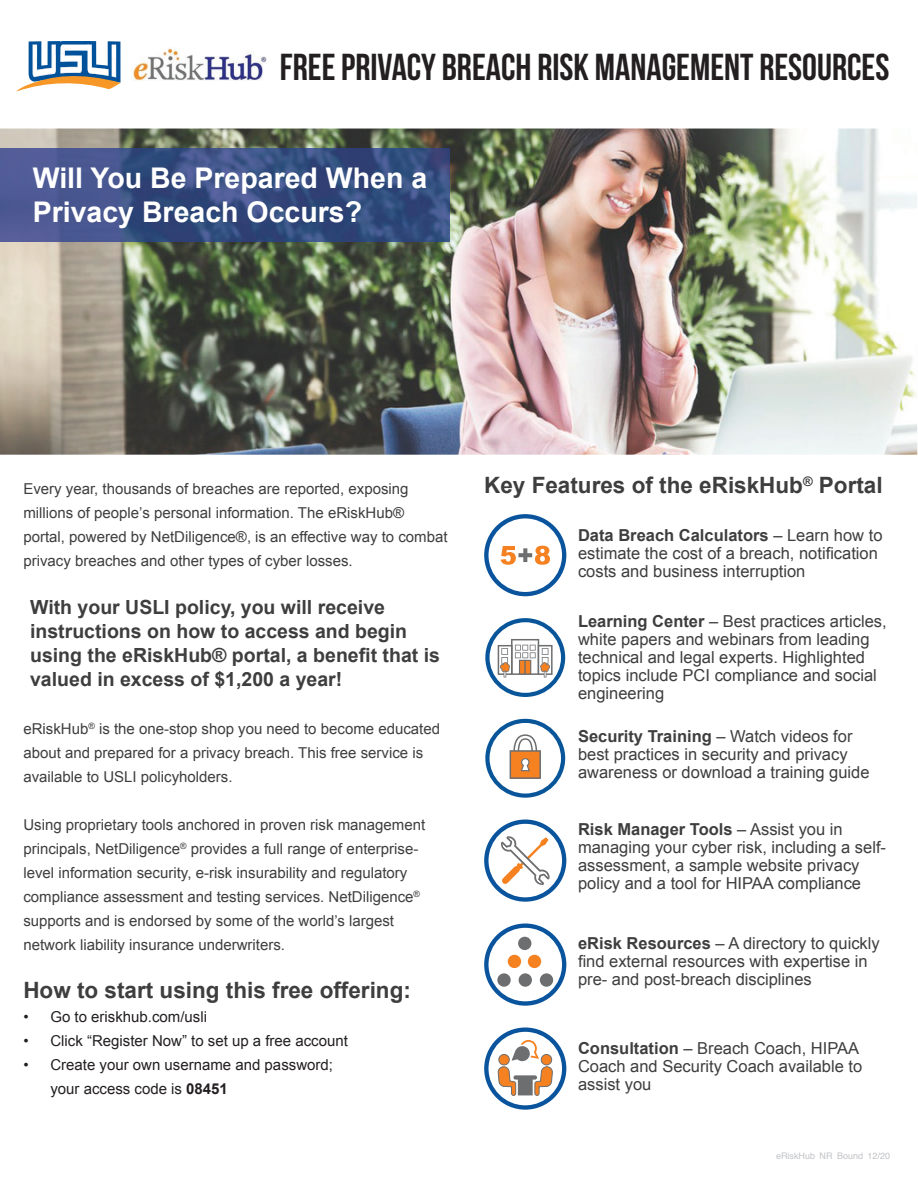
<style>
.page{position:relative;width:918px;height:1188px;background:#fff}
.page>*{position:absolute;margin:0;border:0;box-sizing:border-box;transform-origin:0 0}
.t1{font:37.5px "Bebas Neue";color:#231f20}
.t2{font:700 28.5px/34.2px "Arial";color:#fff}
.t3{font:700 22.5px "Arial";color:#3e3e3f}
.t4{font:700 19.5px/24px "Arial";color:#3e3e3f}
.t5{font:16.5px/18px "Arial";color:#3e3e3f}
.t6{font:15px/24px "Arial";color:#3e3e3f}
.t7{font:15px/24px "Arial";color:#231f20}
.t8{font:9px "Helvetica";color:#c2c3c6}
.s1{font-weight:700}
</style>
<div class="page">
<img style="left:0;top:129px;width:917px;height:326px">
<img style="left:0;top:149px;width:449px;height:92px">
<svg style="left:16px;top:41px;width:105px;height:51px"></svg>
<img style="left:131px;top:48px;width:136px;height:33px">
<svg style="left:485px;top:719px;width:80px;height:79px"></svg>
<svg style="left:485px;top:618px;width:80px;height:79px"></svg>
<svg style="left:484px;top:1028px;width:82px;height:82px"></svg>
<svg style="left:484px;top:820px;width:82px;height:82px"></svg>
<svg style="left:484px;top:924px;width:82px;height:82px"></svg>
<div style="left:497px;top:973px;width:14px;height:14px;background:#6d6e70;border-radius:50%"></div>
<div style="left:519px;top:973px;width:13px;height:14px;background:#6d6e70;border-radius:50%"></div>
<div style="left:540px;top:973px;width:13px;height:14px;background:#6d6e70;border-radius:50%"></div>
<div style="left:508px;top:955px;width:13px;height:13px;background:#f58120;border-radius:50%"></div>
<div style="left:528px;top:955px;width:13px;height:13px;background:#f58120;border-radius:50%"></div>
<div style="left:518px;top:937px;width:13px;height:13px;background:#6d6e70;border-radius:50%"></div>
<svg style="left:484px;top:514px;width:82px;height:82px"></svg>
<h1 class="t1" style="left:280px;top:47px;width:611px">FREE PRIVACY BREACH RISK MANAGEMENT RESOURCES</h1>
<h2 class="t2" style="left:33px;top:162px;width:396px">Will You Be Prepared When a<br>Privacy Breach Occurs?</h2>
<p class="t6" style="left:23px;top:476px;width:426px">Every year, thousands of breaches are reported, exposing millions of people’s personal information. The eRiskHub® portal, powered by NetDiligence®, is an effective way to combat privacy breaches and other types of cyber losses.</p>
<p class="t4" style="left:30px;top:595px;width:411px">With your USLI policy, you will receive instructions on how to access and begin using the eRiskHub® portal, a benefit that is valued in excess of $1,200 a year!</p>
<p class="t6" style="left:23px;top:716px;width:418px">eRiskHub<sup>®</sup> is the one-stop shop you need to become educated about and prepared for a privacy breach. This free service is available to USLI policyholders.</p>
<p class="t6" style="left:23px;top:812px;width:403px">Using proprietary tools anchored in proven risk management principals, NetDiligence<sup>®</sup> provides a full range of enterprise&shy;level information security, e-risk insurability and regulatory compliance assessment and testing services. NetDiligence<sup>® </sup>supports and is endorsed by some of the world’s largest network liability insurance underwriters.</p>
<h3 class="t3" style="left:23px;top:975px;width:389px">How to start using this free offering:</h3>
<p class="t7" style="left:23px;top:1004px;width:185px">• Go to eriskhub.com/usli</p>
<p class="t7" style="left:23px;top:1028px;width:326px">• Click “Register Now” to set up a free account</p>
<p class="t7" style="left:50px;top:1052px;width:284px;text-indent:-27px">• Create your own username and password; your access code is <span class="s1">08451</span></p>
<h3 class="t3" style="left:484px;top:471px;width:400px">Key Features of the eRiskHub<sup>®</sup> Portal</h3>
<p class="t5" style="left:578px;top:527px;width:306px"><span class="s1">Data Breach Calculators</span> – Learn how to estimate the cost of a breach, notification costs and business interruption</p>
<p class="t5" style="left:578px;top:612px;width:310px"><span class="s1">Learning Center</span> – Best practices articles, white papers and webinars from leading technical and legal experts. Highlighted topics include PCI compliance and social engineering</p>
<p class="t5" style="left:578px;top:728px;width:293px"><span class="s1">Security Training</span> – Watch videos for best practices in security and privacy awareness or download a training guide</p>
<p class="t5" style="left:578px;top:821px;width:310px"><span class="s1">Risk Manager Tools</span> – Assist you in managing your cyber risk, including a self&shy;assessment, a sample website privacy policy and a tool for HIPAA compliance</p>
<p class="t5" style="left:578px;top:935px;width:303px"><span class="s1">eRisk Resources</span> – A directory to quickly find external resources with expertise in pre- and post-breach disciplines</p>
<p class="t5" style="left:578px;top:1040px;width:286px"><span class="s1">Consultation</span> – Breach Coach, HIPAA<br>Coach and Security Coach available to assist you</p>
<p class="t8" style="left:776px;top:1149px;width:116px">eRiskHub NR Bound 12/20</p>
</div>
